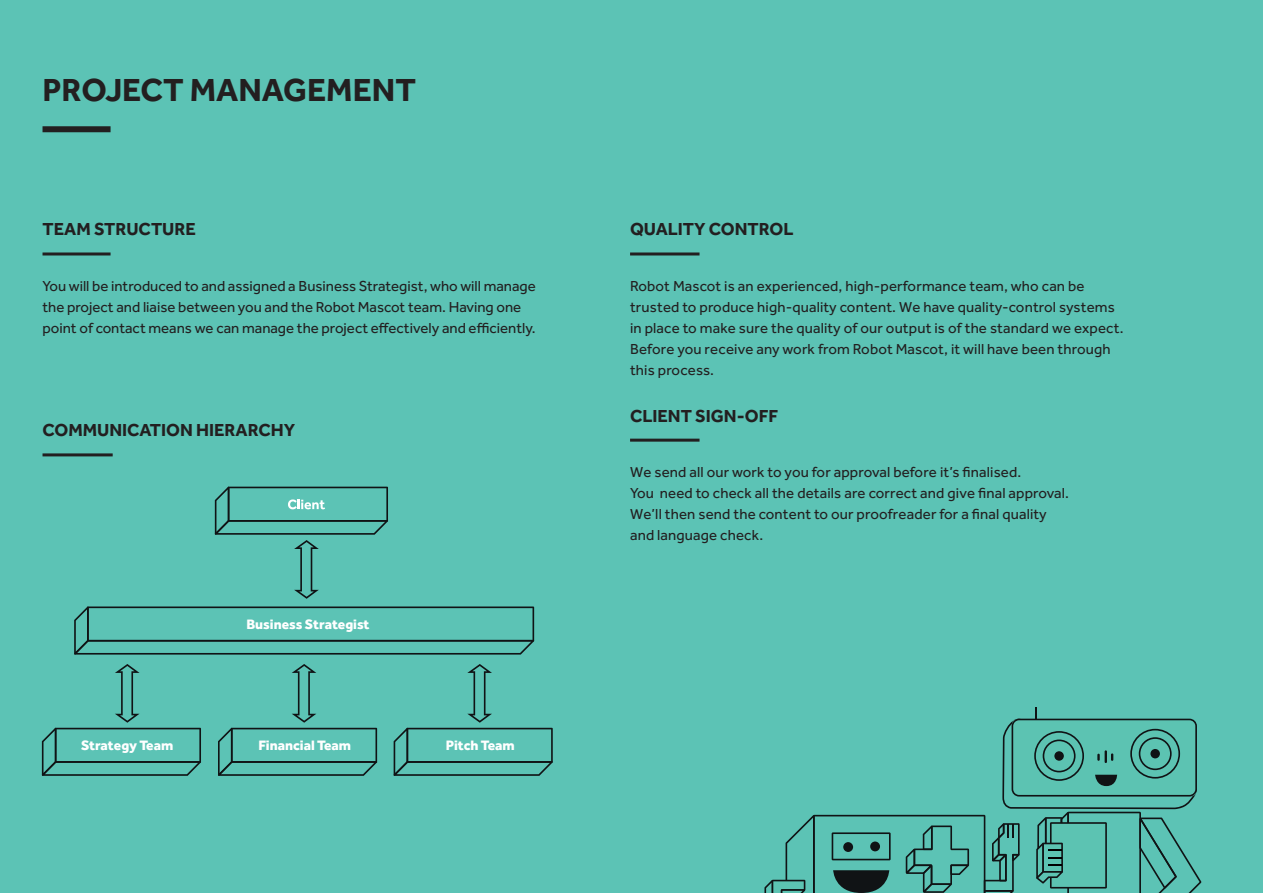
<style>
.page{position:relative;width:1263px;height:893px;background:#5cc3b5}
.page>*{position:absolute;margin:0;border:0;box-sizing:border-box;transform-origin:0 0}
.Main_Title{font:700 33px "Effra";color:#231f20}
.Body_Copy_Header{font:700 18px "Effra";color:#231f20}
.Body_Copy{font:15px/21px "Effra";letter-spacing:.01em;color:#231f20}
.t1{font:800 14.1px "Effra";color:#fff}
</style>
<div class="page">
<div style="left:43px;top:126px;width:68px;height:6px;background:#231f20"></div>
<hr style="left:43px;top:252px;width:68px;height:3px;background:#231f20">
<hr style="left:43px;top:453px;width:70px;height:3px;background:#231f20">
<hr style="left:630px;top:252px;width:69px;height:3px;background:#231f20">
<hr style="left:630px;top:439px;width:69px;height:3px;background:#231f20">
<svg style="left:764px;top:707px;width:437px;height:186px"></svg>
<svg style="left:74px;top:606px;width:460px;height:49px"></svg>
<svg style="left:42px;top:664px;width:159px;height:112px"></svg>
<svg style="left:218px;top:664px;width:159px;height:112px"></svg>
<svg style="left:215px;top:487px;width:173px;height:112px"></svg>
<svg style="left:394px;top:664px;width:159px;height:112px"></svg>
<p class="Main_Title" style="left:43px;top:70px;width:375px">PROJECT MANAGEMENT</p>
<p class="Body_Copy_Header" style="left:43px;top:218px;width:155px">TEAM STRUCTURE</p>
<p class="Body_Copy" style="left:43px;top:275px;width:495px">You will be introduced to and assigned a Business Strategist, who will manage the project and liaise between you and the Robot Mascot team. Having one point of contact means we can manage the project effectively and efficiently.</p>
<p class="Body_Copy_Header" style="left:43px;top:419px;width:254px">COMMUNICATION HIERARCHY</p>
<p class="t1" style="left:81px;top:737px;width:94px">Strategy Team</p>
<p class="t1" style="left:246px;top:616px;width:125px">Business Strategist</p>
<p class="t1" style="left:258px;top:736px;width:94px">Financial Team</p>
<p class="t1" style="left:446px;top:736px;width:70px">Pitch Team</p>
<p class="Body_Copy_Header" style="left:630px;top:218px;width:165px">QUALITY CONTROL</p>
<p class="Body_Copy" style="left:630px;top:275px;width:495px">Robot Mascot is an experienced, high-performance team, who can be trusted to produce high-quality content. We have quality-control systems in place to make sure the quality of our output is of the standard we expect.<br>Before you receive any work from Robot Mascot, it will have been through this process.</p>
<p class="Body_Copy_Header" style="left:630px;top:405px;width:149px">CLIENT SIGN-OFF</p>
<p class="Body_Copy" style="left:630px;top:461px;width:440px">We send all our work to you for approval before it’s finalised.<br>You need to check all the details are correct and give final approval.<br>We’ll then send the content to our proofreader for a final quality and language check.</p>
</div>
